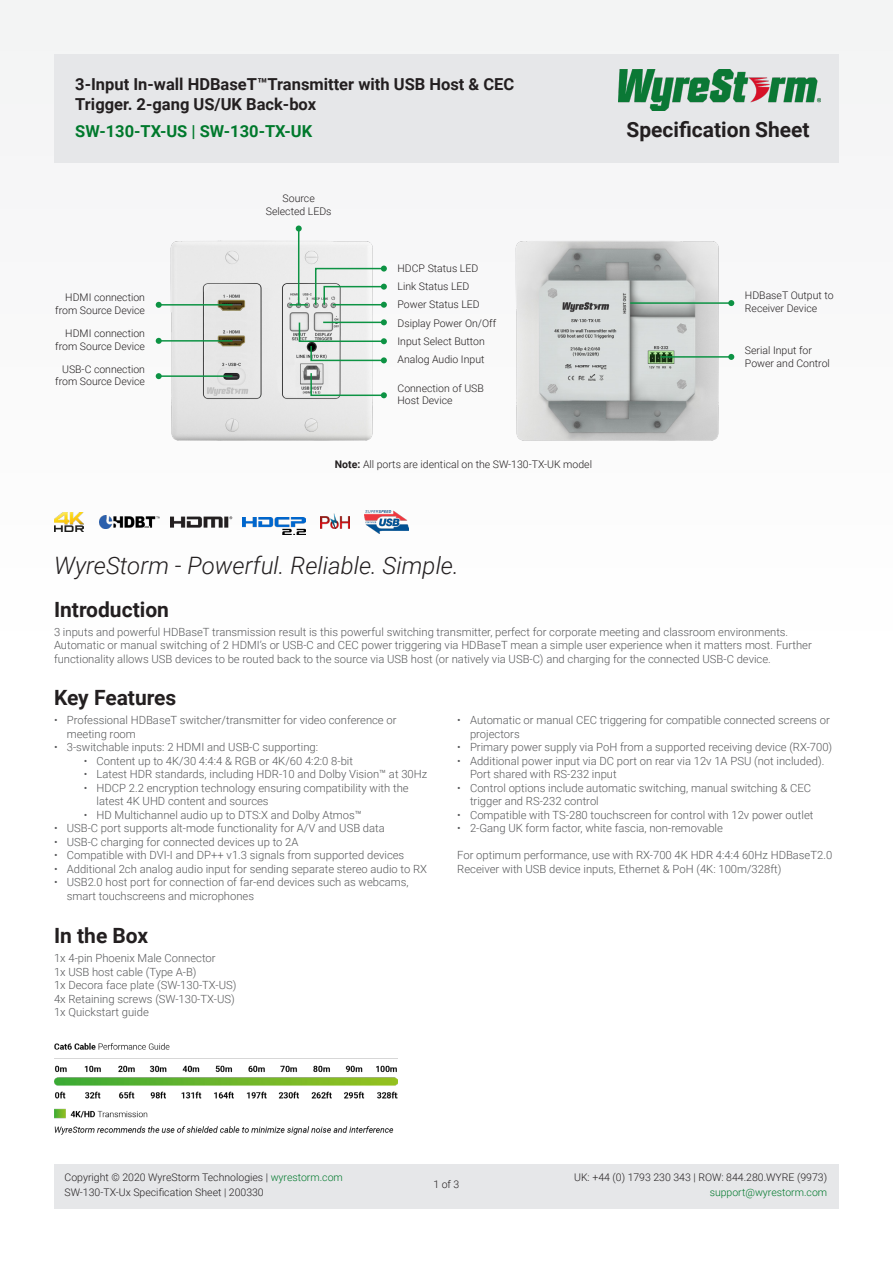
<style>
.page{position:relative;width:893px;height:1263px;background:#fff}
.page>*{position:absolute;margin:0;border:0;box-sizing:border-box;transform-origin:0 0}
.t1{font:italic 300 24px "Roboto";color:#231f20}
.t2{font:700 21px "Roboto";color:#231f20}
.t3{font:700 16.5px/19.8px "Roboto";color:#231f20}
.t4{font:700 16.5px "Roboto";color:#00792c}
.t5{font:300 11.25px/13.5px "Roboto";color:#57585a}
.t6{font:300 10.5px/12.6px "Roboto";color:#231f20;text-align:right}
.t7{font:300 10.5px "Roboto";color:#00792c}
.s1{font-weight:700}
.s2{color:#00792c}
</style>
<div class="page">
<div style="left:0;top:0;width:893px;height:659px;background:#fafafa"></div>
<div style="left:54px;top:1164px;width:785px;height:45px;background:#e6e7e9"></div>
<div style="left:54px;top:54px;width:785px;height:108px;background:#e6e7e9"></div>
<img style="left:618px;top:70px;width:203px;height:40px">
<img style="left:54px;top:1043px;width:344px;height:91px">
<img style="left:321px;top:513px;width:28px;height:16px">
<img style="left:170px;top:516px;width:62px;height:12px">
<img style="left:242px;top:517px;width:63px;height:18px">
<img style="left:54px;top:512px;width:30px;height:20px">
<img style="left:100px;top:516px;width:59px;height:12px">
<img style="left:364px;top:511px;width:44px;height:22px">
<img style="left:170px;top:232px;width:203px;height:209px">
<img style="left:515px;top:240px;width:204px;height:201px">
<hr style="left:159px;top:304px;width:73px;height:2px;background:#0d9344">
<svg style="left:156px;top:302px;width:6px;height:6px"></svg>
<hr style="left:298px;top:228px;width:1px;height:77px;background:#0d9344">
<svg style="left:296px;top:225px;width:6px;height:6px"></svg>
<hr style="left:159px;top:340px;width:73px;height:2px;background:#0d9344">
<svg style="left:156px;top:338px;width:6px;height:6px"></svg>
<hr style="left:159px;top:375px;width:73px;height:2px;background:#0d9344">
<svg style="left:156px;top:373px;width:6px;height:6px"></svg>
<svg style="left:310px;top:372px;width:77px;height:26px"></svg>
<svg style="left:298px;top:319px;width:89px;height:44px"></svg>
<hr style="left:630px;top:302px;width:101px;height:2px;background:#0d9344">
<svg style="left:728px;top:300px;width:6px;height:6px"></svg>
<hr style="left:660px;top:356px;width:71px;height:2px;background:#0d9344">
<svg style="left:728px;top:354px;width:6px;height:6px"></svg>
<svg style="left:314px;top:266px;width:73px;height:42px"></svg>
<svg style="left:289px;top:304px;width:19px;height:2px"></svg>
<p class="t3" style="left:75px;top:74px;width:441px">3-Input In-wall HDBaseT™Transmitter with USB Host &amp; CEC<br>Trigger. 2-gang US/UK Back-box</p>
<p class="t4" style="left:75px;top:120px;width:238px">SW-130-TX-US | SW-130-TX-UK</p>
<p class="t2" style="left:627px;top:115px;width:185px">Specification Sheet</p>
<p class="t6" style="left:55px;top:291px;width:91px">HDMI connection from Source Device</p>
<p class="t6" style="left:55px;top:327px;width:91px">HDMI connection from Source Device</p>
<p class="t6" style="left:55px;top:362px;width:91px">USB-C connection from Source Device</p>
<p class="t6" style="left:283px;top:192px;width:34px">Source</p>
<p class="t6" style="left:266px;top:204px;width:67px">Selected LEDs</p>
<p class="t6" style="left:397px;top:261px;width:82px">HDCP Status LED</p>
<p class="t6" style="left:397px;top:279px;width:73px">Link Status LED</p>
<p class="t6" style="left:397px;top:298px;width:84px">Power Status LED</p>
<p class="t6" style="left:745px;top:289px;width:90px;text-align:left">HDBaseT Output to<br>Receiver Device</p>
<p class="t6" style="left:745px;top:344px;width:86px;text-align:left">Serial Input for<br>Power and Control</p>
<p class="t6" style="left:397px;top:316px;width:100px">Dsiplay Power On/Off</p>
<p class="t6" style="left:397px;top:335px;width:89px">Input Select Button</p>
<p class="t6" style="left:397px;top:353px;width:88px">Analog Audio Input</p>
<p class="t6" style="left:397px;top:381px;width:88px">Connection of USB</p>
<p class="t6" style="left:397px;top:394px;width:57px">Host Device</p>
<p class="t6" style="left:335px;top:458px;width:259px"><span class="s1">Note:</span> All ports are identical on the SW-130-TX-UK model</p>
<p class="t1" style="left:54px;top:549px;width:406px">WyreStorm - Powerful. Reliable. Simple.</p>
<p class="t2" style="left:54px;top:594px;width:116px">Introduction</p>
<p class="t5" style="left:54px;top:624px;width:759px">3 inputs and powerful HDBaseT transmission result is this powerful switching transmitter, perfect for corporate meeting and classroom environments.<br>Automatic or manual switching of 2 HDMI’s or USB-C and CEC power triggering via HDBaseT mean a simple user experience when it matters most. Further functionality allows USB devices to be routed back to the source via USB host (or natively via USB-C) and charging for the connected USB-C device.</p>
<p class="t2" style="left:54px;top:683px;width:124px">Key Features</p>
<p class="t5" style="left:67px;top:713px;width:331px;text-indent:-13px">• Professional HDBaseT switcher/transmitter for video conference or meeting room</p>
<p class="t5" style="left:54px;top:740px;width:266px">• 3-switchable inputs: 2 HDMI and USB-C supporting:</p>
<p class="t5" style="left:84px;top:753px;width:271px">• Content up to 4K/30 4:4:4 &amp; RGB or 4K/60 4:2:0 8-bit</p>
<p class="t5" style="left:84px;top:767px;width:345px">• Latest HDR standards, including HDR-10 and Dolby Vision™ at 30Hz</p>
<p class="t5" style="left:97px;top:780px;width:314px;text-indent:-13px">• HDCP 2.2 encryption technology ensuring compatibility with the latest 4K UHD content and sources</p>
<p class="t5" style="left:84px;top:807px;width:280px">• HD Multichannel audio up to DTS:X and Dolby Atmos™</p>
<p class="t5" style="left:54px;top:821px;width:332px">• USB-C port supports alt-mode functionality for A/V and USB data</p>
<p class="t5" style="left:54px;top:834px;width:246px">• USB-C charging for connected devices up to 2A</p>
<p class="t5" style="left:54px;top:848px;width:352px">• Compatible with DVI-I and DP++ v1.3 signals from supported devices</p>
<p class="t5" style="left:54px;top:861px;width:375px">• Additional 2ch analog audio input for sending separate stereo audio to RX</p>
<p class="t5" style="left:67px;top:875px;width:343px;text-indent:-13px">• USB2.0 host port for connection of far-end devices such as webcams, smart touchscreens and microphones</p>
<p class="t2" style="left:54px;top:921px;width:96px">In the Box</p>
<p class="t5" style="left:54px;top:951px;width:163px">1x 4‐pin Phoenix Male Connector</p>
<p class="t5" style="left:54px;top:964px;width:144px">1x USB host cable (Type A-B)</p>
<p class="t5" style="left:54px;top:978px;width:184px">1x Decora face plate (SW-130-TX-US)</p>
<p class="t5" style="left:54px;top:991px;width:182px">4x Retaining screws (SW-130-TX-US)</p>
<p class="t5" style="left:54px;top:1005px;width:96px">1x Quickstart guide</p>
<p class="t5" style="left:470px;top:713px;width:361px;text-indent:-13px">• Automatic or manual CEC triggering for compatible connected screens or projectors</p>
<p class="t5" style="left:457px;top:740px;width:376px">• Primary power supply via PoH from a supported receiving device (RX-700)</p>
<p class="t5" style="left:470px;top:753px;width:356px;text-indent:-13px">• Additional power input via DC port on rear via 12v 1A PSU (not included).<br>Port shared with RS-232 input</p>
<p class="t5" style="left:470px;top:780px;width:343px;text-indent:-13px">• Control options include automatic switching, manual switching &amp; CEC trigger and RS-232 control</p>
<p class="t5" style="left:457px;top:807px;width:358px">• Compatible with TS-280 touchscreen for control with 12v power outlet</p>
<p class="t5" style="left:457px;top:821px;width:267px">• 2-Gang UK form factor, white fascia, non-removable</p>
<p class="t5" style="left:457px;top:848px;width:377px">For optimum performance, use with RX-700 4K HDR 4:4:4 60Hz HDBaseT2.0<br>Receiver with USB device inputs, Ethernet &amp; PoH (4K: 100m/328ft)</p>
<p class="t6" style="left:65px;top:1170px;width:280px">Copyright © 2020 WyreStorm Technologies | <span class="s2">wyrestorm.com</span></p>
<p class="t6" style="left:65px;top:1185px;width:201px">SW-130-TX-Ux Specification Sheet | 200330</p>
<p class="t6" style="left:433px;top:1178px;width:27px">1 of 3</p>
<p class="t6" style="left:574px;top:1170px;width:255px">UK: +44 (0) 1793 230 343 | ROW: 844.280.WYRE (9973)</p>
<p class="t7" style="left:710px;top:1185px;width:119px">support@wyrestorm.com</p>
</div>
